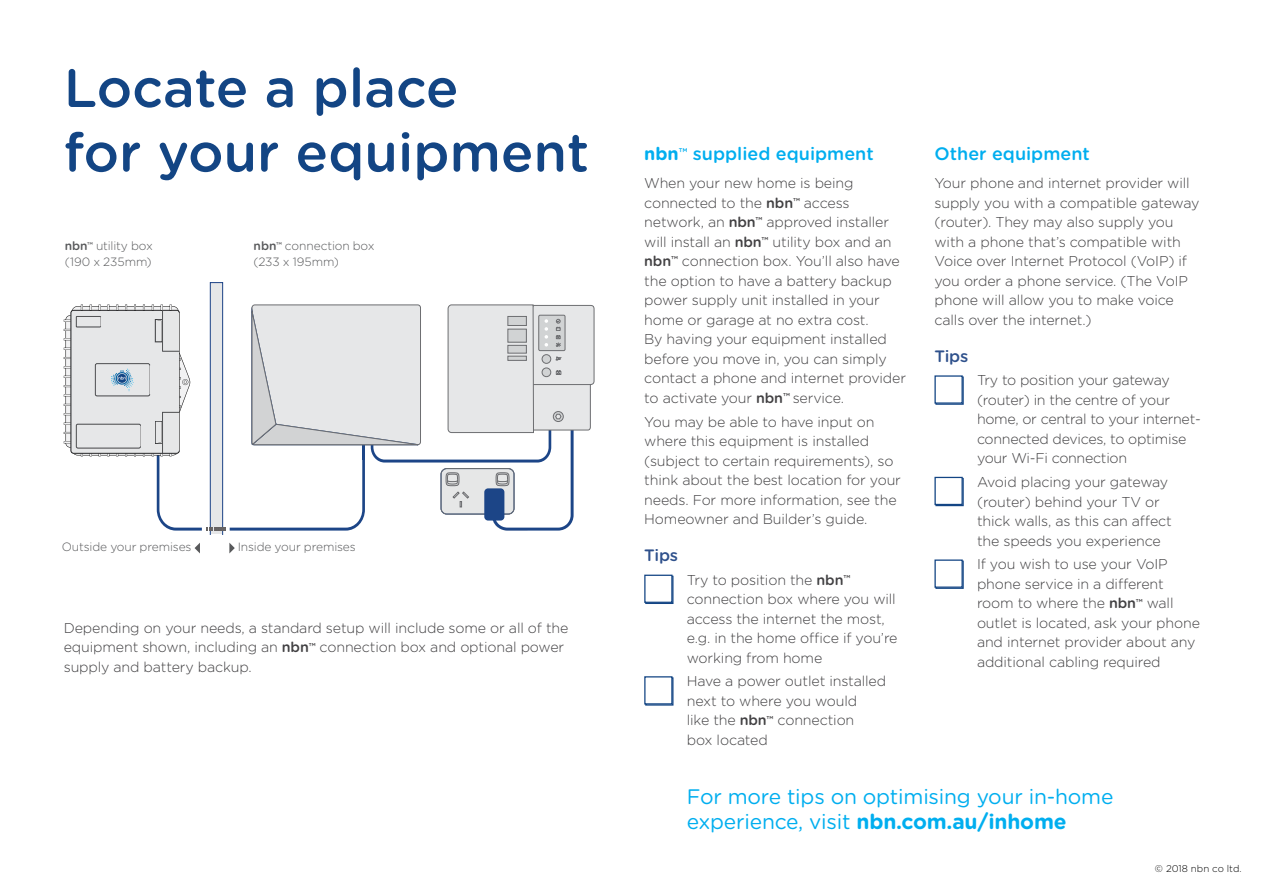
<style>
.page{position:relative;width:1263px;height:893px;background:#fff}
.page>*{position:absolute;margin:0;border:0;box-sizing:border-box;transform-origin:0 0}
.t1{font:500 54px/64.5px "Gotham Rounded";color:#134584}
.callout_box_-_body{font:21px/25.5px "Gotham Rounded";letter-spacing:-.01em;color:#00aeef}
.t2{font:500 18px "Gotham Rounded";color:#00aeef}
.t3{font:500 16.5px "Gotham Rounded";letter-spacing:-.01em;color:#2f518c}
.t4{font:300 14.25px/19.5px "Gotham Rounded";letter-spacing:-.01em;color:#414042}
.Body_copy_new{font:300 12px "Gotham Rounded";letter-spacing:-.01em;color:#58595b}
.t5{font:300 9.75px "Gotham Rounded";color:#000}
.s1{font-weight:500}
.s2{font-weight:700}
</style>
<div class="page">
<svg style="left:645px;top:576px;width:28px;height:28px"></svg>
<div style="left:644px;top:575px;width:28px;height:28px;background:#fff;border:1px solid #134584"></div>
<svg style="left:645px;top:677px;width:28px;height:29px"></svg>
<div style="left:644px;top:676px;width:28px;height:28px;background:#fff;border:1px solid #134584"></div>
<div style="left:935px;top:376px;width:29px;height:29px;background:#4b71a1"></div>
<div style="left:934px;top:375px;width:29px;height:29px;background:#fff;border:1px solid #134584"></div>
<svg style="left:935px;top:478px;width:29px;height:28px"></svg>
<div style="left:934px;top:477px;width:29px;height:28px;background:#fff;border:1px solid #134584"></div>
<svg style="left:935px;top:561px;width:29px;height:28px"></svg>
<div style="left:934px;top:559px;width:29px;height:29px;background:#fff;border:1px solid #134584"></div>
<svg style="left:195px;top:543px;width:5px;height:10px"></svg>
<svg style="left:229px;top:543px;width:6px;height:10px"></svg>
<svg style="left:64px;top:282px;width:531px;height:252px"></svg>
<p class="t1" style="left:64px;top:53px;width:527px">Locate a place<br>for your equipment</p>
<p class="Body_copy_new" style="left:65px;top:238px;width:90px"><span class="s1">nbn</span><sup>™</sup> utility box</p>
<p class="Body_copy_new" style="left:65px;top:253px;width:89px">(190 x 235mm)</p>
<p class="Body_copy_new" style="left:254px;top:238px;width:123px"><span class="s1">nbn</span><sup>™</sup> connection box</p>
<p class="Body_copy_new" style="left:254px;top:253px;width:87px">(233 x 195mm)</p>
<p class="Body_copy_new" style="left:62px;top:539px;width:131px">Outside your premises</p>
<p class="Body_copy_new" style="left:238px;top:539px;width:120px">Inside your premises</p>
<p class="t4" style="left:64px;top:617px;width:506px">Depending on your needs, a standard setup will include some or all of the equipment shown, including an <span class="s1">nbn</span><sup>™</sup> connection box and optional power supply and battery backup.</p>
<p class="t2" style="left:644px;top:141px;width:231px"><span class="s2">nbn</span><sup>™</sup> supplied equipment</p>
<p class="t4" style="left:644px;top:173px;width:263px">When your new home is being connected to the <span class="s1">nbn</span><sup>™</sup> access network, an <span class="s1">nbn</span><sup>™</sup> approved installer will install an <span class="s1">nbn</span><sup>™</sup> utility box and an <span class="s1">nbn</span><sup>™</sup> connection box. You’ll also have the option to have a battery backup power supply unit installed in your home or garage at no extra cost.<br>By having your equipment installed before you move in, you can simply contact a phone and internet provider to activate your <span class="s1">nbn</span><sup>™</sup> service.</p>
<p class="t4" style="left:644px;top:411px;width:258px">You may be able to have input on where this equipment is installed (subject to certain requirements), so think about the best location for your needs. For more information, see the Homeowner and Builder’s guide.</p>
<p class="t3" style="left:644px;top:543px;width:35px">Tips</p>
<p class="t4" style="left:687px;top:569px;width:212px">Try to position the <span class="s1">nbn</span><sup>™ </sup>connection box where you will access the internet the most, e.g. in the home office if you’re working from home</p>
<p class="t4" style="left:687px;top:671px;width:201px">Have a power outlet installed next to where you would<br>like the <span class="s1">nbn</span><sup>™</sup> connection<br>box located</p>
<p class="t2" style="left:934px;top:141px;width:157px">Other equipment</p>
<p class="t4" style="left:934px;top:173px;width:267px">Your phone and internet provider will supply you with a compatible gateway (router). They may also supply you with a phone that’s compatible with Voice over Internet Protocol (VoIP) if you order a phone service. (The VoIP phone will allow you to make voice calls over the internet.)</p>
<p class="t3" style="left:934px;top:344px;width:35px">Tips</p>
<p class="t4" style="left:977px;top:370px;width:225px">Try to position your gateway (router) in the centre of your home, or central to your internet&shy;connected devices, to optimise your Wi-Fi connection</p>
<p class="t4" style="left:977px;top:472px;width:196px">Avoid placing your gateway (router) behind your TV or thick walls, as this can affect the speeds you experience</p>
<p class="t4" style="left:977px;top:554px;width:225px">If you wish to use your VoIP phone service in a different room to where the <span class="s1">nbn</span><sup>™</sup> wall outlet is located, ask your phone and internet provider about any additional cabling required</p>
<p class="callout_box_-_body" style="left:687px;top:783px;width:428px">For more tips on optimising your in-home experience, visit <span class="s2">nbn.com.au/inhome</span></p>
<p class="t5" style="left:1155px;top:862px;width:88px">© 2018 nbn co ltd.</p>
</div>
